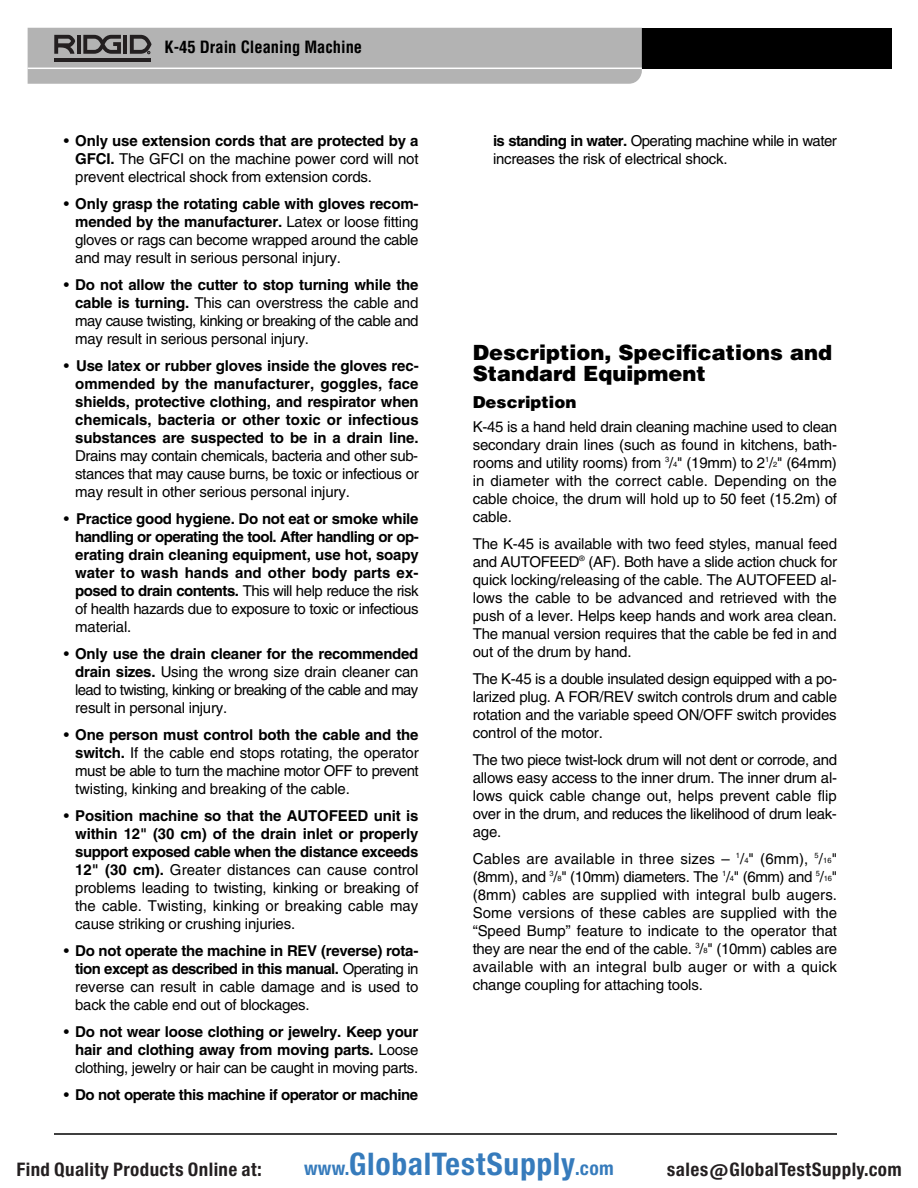
<style>
.page{position:relative;width:918px;height:1188px;background:#fff}
.page>*{position:absolute;margin:0;border:0;box-sizing:border-box;transform-origin:0 0}
.t1{font:29.7px "Europa Gro Nr 2 SBOP Bol Con";letter-spacing:.02em;color:#367bbc}
.t2{font:900 21px/21px "Helvetica LT Std";color:#000}
.t3{font:17.85px "Europa Gro Nr 2 SBOP Bol Con";letter-spacing:.02em;color:#231f20}
.t4{font:700 condensed 16.5px "Helvetica LT Std";color:#000}
.t5{font:900 16.5px "Helvetica LT Std";color:#000}
.t6{font:15px/18px "Helvetica LT Std";letter-spacing:-.01em;color:#000;text-align:justify}
.t7{font:700 15px/18px "Helvetica LT Std";letter-spacing:-.01em;color:#000;text-align:justify}
.t8{font:700 15px "Helvetica LT Std";letter-spacing:-.03em;color:#000}
.s1{font-weight:700}
.s2{font-weight:400}
.s3{font-size:7.5px}
.s4{font-size:18.3px}
</style>
<div class="page">
<hr style="left:54px;top:1133px;width:783px;height:2px;background:#000">
<div style="left:464px;top:28px;width:428px;height:41px;background:#000"></div>
<svg style="left:28px;top:28px;width:614px;height:56px;background:#afafaf"></svg>
<p class="t4" style="left:165px;top:41px;width:199px">K-45 Drain Cleaning Machine</p>
<p class="t6" style="left:75px;top:133px;width:345px;text-indent:-11px">• <span class="s1">Only use extension cords that are protected by a GFCI.</span> The GFCI on the machine power cord will not prevent electrical shock from extension cords.</p>
<p class="t6" style="left:75px;top:196px;width:345px;text-indent:-11px">• <span class="s1">Only grasp the rotating cable with gloves recom&shy;mended by the manufacturer.</span> Latex or loose fitting gloves or rags can become wrapped around the cable and may result in serious personal injury.</p>
<p class="t6" style="left:75px;top:277px;width:345px;text-indent:-11px">• <span class="s1">Do not allow the cutter to stop turning while the cable is turning.</span> This can overstress the cable and may cause twisting, kinking or breaking of the cable and may result in serious personal injury.</p>
<p class="t7" style="left:75px;top:358px;width:345px;text-indent:-11px"><span class="s2">•</span> Use latex or rubber gloves inside the gloves rec&shy;ommended by the manufacturer, goggles, face shields, protective clothing, and respirator when chemicals, bacteria or other toxic or infectious substances are suspected to be in a drain line.</p>
<p class="t6" style="left:75px;top:448px;width:345px">Drains may contain chemicals, bacteria and other sub&shy;stances that may cause burns, be toxic or infectious or may result in other serious personal injury.</p>
<p class="t7" style="left:75px;top:511px;width:345px;text-indent:-11px"><span class="s2">•</span> Practice good hygiene. Do not eat or smoke while handling or operating the tool. After handling or op&shy;erating drain cleaning equipment, use hot, soapy water to wash hands and other body parts ex&shy;posed to drain contents. <span class="s2">This will help reduce the risk of health hazards due to exposure to toxic or infectious material.</span></p>
<p class="t6" style="left:75px;top:646px;width:345px;text-indent:-11px">• <span class="s1">Only use the drain cleaner for the recommended drain sizes.</span> Using the wrong size drain cleaner can lead to twisting, kinking or breaking of the cable and may result in personal injury.</p>
<p class="t6" style="left:75px;top:727px;width:345px;text-indent:-11px">• <span class="s1">One person must control both the cable and the switch.</span> If the cable end stops rotating, the operator must be able to turn the machine motor OFF to prevent twisting, kinking and breaking of the cable.</p>
<p class="t6" style="left:75px;top:808px;width:345px;text-indent:-11px">• <span class="s1">Position machine so that the AUTOFEED unit is within 12" (30 cm) of the drain inlet or properly support exposed cable when the distance exceeds 12" (30 cm).</span> Greater distances can cause control problems leading to twisting, kinking or breaking of the cable. Twisting, kinking or breaking cable may cause striking or crushing injuries.</p>
<p class="t6" style="left:75px;top:943px;width:345px;text-indent:-11px">• <span class="s1">Do not operate the machine in REV (reverse) rota&shy;tion except as described in this manual.</span> Operating in reverse can result in cable damage and is used to back the cable end out of blockages.</p>
<p class="t7" style="left:75px;top:1024px;width:345px;text-indent:-11px"><span class="s2">•</span> Do not wear loose clothing or jewelry. Keep your hair and clothing away from moving parts. <span class="s2">Loose clothing, jewelry or hair can be caught in moving parts.</span></p>
<p class="t8" style="left:64px;top:1089px;width:356px"><span class="s2">•</span> Do not operate this machine if operator or machine</p>
<p class="t6" style="left:493px;top:133px;width:345px"><span class="s1">is standing in water.</span> Operating machine while in water increases the risk of electrical shock.</p>
<h2 class="t2" style="left:473px;top:344px;width:361px">Description, Specifications and<br>Standard Equipment</h2>
<p class="t5" style="left:473px;top:396px;width:105px">Description</p>
<p class="t6" style="left:473px;top:419px;width:366px">K-45 is a hand held drain cleaning machine used to clean secondary drain lines (such as found in kitchens, bath&shy;rooms and utility rooms) from <sup>3</sup>/<span class="s3">4</span>" (19mm) to 2<sup>1</sup>/<span class="s3">2</span>" (64mm) in diameter with the correct cable. Depending on the cable choice, the drum will hold up to 50 feet (15.2m) of cable.</p>
<p class="t6" style="left:473px;top:536px;width:366px">The K-45 is available with two feed styles, manual feed and AUTOFEED<sup>®</sup> (AF). Both have a slide action chuck for quick locking/releasing of the cable. The AUTOFEED al&shy;lows the cable to be advanced and retrieved with the push of a lever. Helps keep hands and work area clean.<br>The manual version requires that the cable be fed in and out of the drum by hand.</p>
<p class="t6" style="left:473px;top:671px;width:366px">The K-45 is a double insulated design equipped with a po&shy;larized plug. A FOR/REV switch controls drum and cable rotation and the variable speed ON/OFF switch provides control of the motor.</p>
<p class="t6" style="left:473px;top:752px;width:366px">The two piece twist-lock drum will not dent or corrode, and allows easy access to the inner drum. The inner drum al&shy;lows quick cable change out, helps prevent cable flip over in the drum, and reduces the likelihood of drum leak&shy;age.</p>
<p class="t6" style="left:473px;top:851px;width:366px">Cables are available in three sizes – <sup>1</sup>/<span class="s3">4</span>" (6mm), <sup>5</sup>/<span class="s3">16</span>" (8mm), and <sup>3</sup>/<span class="s3">8</span>" (10mm) diameters. The <sup>1</sup>/<span class="s3">4</span>" (6mm) and <sup>5</sup>/<span class="s3">16</span>" (8mm) cables are supplied with integral bulb augers.<br>Some versions of these cables are supplied with the “Speed Bump” feature to indicate to the operator that they are near the end of the cable. <sup>3</sup>/<span class="s3">8</span>" (10mm) cables are available with an integral bulb auger or with a quick change coupling for attaching tools.</p>
<p class="t3" style="left:16px;top:1159px;width:247px">Find Quality Products Online at:</p>
<h1 class="t1" style="left:304px;top:1147px;width:311px"><span class="s4">www.</span>GlobalTestSupply<span class="s4">.com</span></h1>
<p class="t3" style="left:667px;top:1159px;width:236px">sales@GlobalTestSupply.com</p>
</div>
